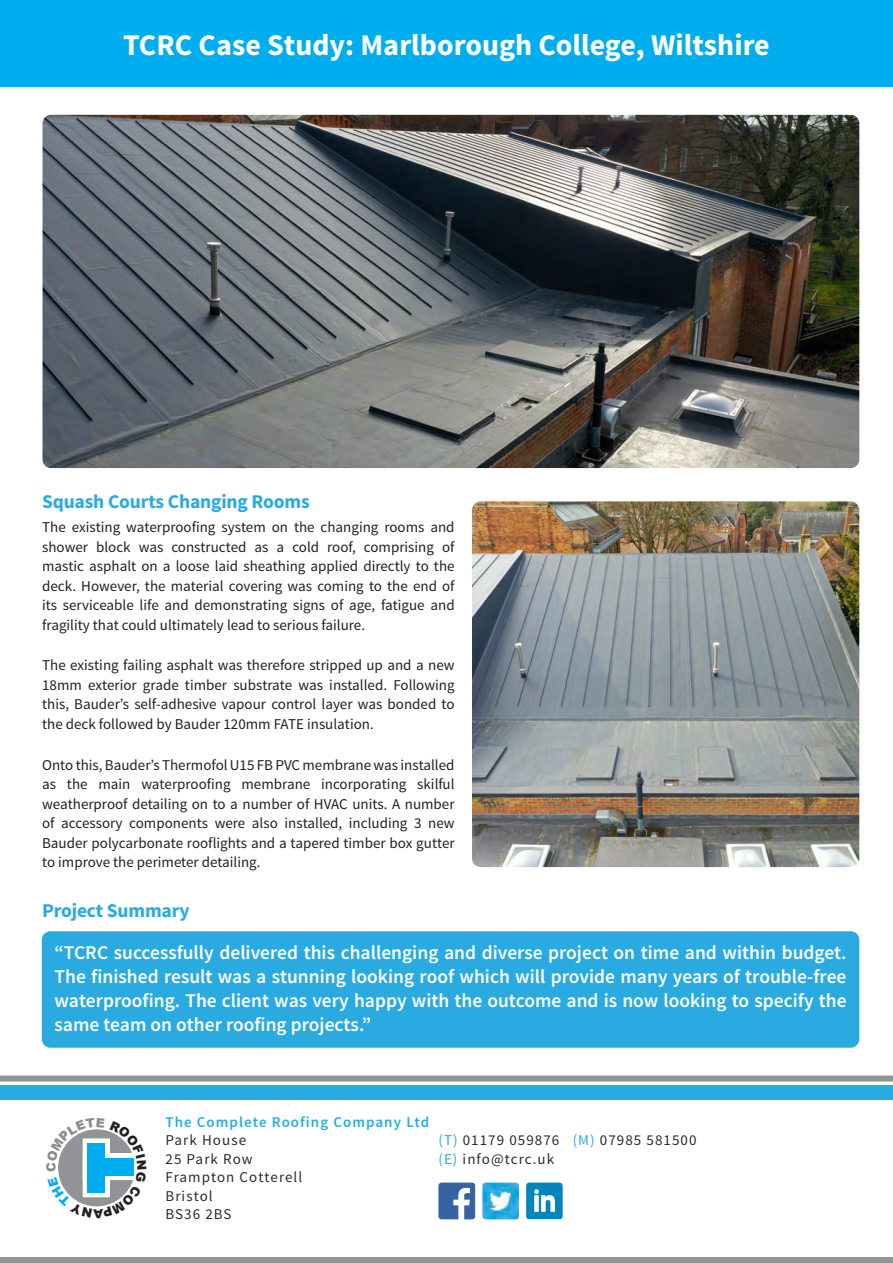
<style>
.page{position:relative;width:893px;height:1263px;background:#fff}
.page>*{position:absolute;margin:0;border:0;box-sizing:border-box;transform-origin:0 0}
.t1{font:700 30px "Source Sans Pro";color:#fff}
.t2{font:600 19.5px/24px "Source Sans Pro";color:#fff;text-align:justify}
.t3{font:700 19.5px "Source Sans Pro";letter-spacing:-.01em;color:#29abe2}
.t4{font:15px/19.5px "Source Sans Pro";color:#231f20;text-align:justify}
.t5{font:15px "Source Sans Pro";letter-spacing:.07em;color:#292c2f}
.t6{font:600 15px "Source Sans Pro";letter-spacing:.07em;color:#29abe2}
.s1{color:#29abe2}
</style>
<div class="page">
<img style="left:472px;top:501px;width:387px;height:366px">
<div style="left:0;top:0;width:893px;height:86px;background:#00aeef"></div>
<svg style="left:0;top:1075px;width:893px;height:188px"></svg>
<div style="left:42px;top:931px;width:817px;height:117px;background:#29abe2;border-radius:9px"></div>
<img style="left:43px;top:115px;width:816px;height:353px">
<div style="left:0;top:1085px;width:893px;height:15px;background:#29abe2"></div>
<svg style="left:46px;top:1118px;width:101px;height:100px"></svg>
<p class="t1" style="left:123px;top:26px;width:648px">TCRC Case Study: Marlborough College, Wiltshire</p>
<p class="t3" style="left:42px;top:489px;width:269px">Squash Courts Changing Rooms</p>
<p class="t4" style="left:42px;top:517px;width:414px">The existing waterproofing system on the changing rooms and shower block was constructed as a cold roof, comprising of mastic asphalt on a loose laid sheathing applied directly to the deck. However, the material covering was coming to the end of its serviceable life and demonstrating signs of age, fatigue and fragility that could ultimately lead to serious failure.</p>
<p class="t4" style="left:42px;top:656px;width:414px">The existing failing asphalt was therefore stripped up and a new 18mm exterior grade timber substrate was installed. Following this, Bauder’s self-adhesive vapour control layer was bonded to the deck followed by Bauder 120mm FATE insulation.</p>
<p class="t4" style="left:42px;top:755px;width:414px">Onto this, Bauder’s Thermofol U15 FB PVC membrane was installed as the main waterproofing membrane incorporating skilful weatherproof detailing on to a number of HVAC units. A number of accessory components were also installed, including 3 new Bauder polycarbonate rooflights and a tapered timber box gutter to improve the perimeter detailing.</p>
<p class="t3" style="left:42px;top:898px;width:149px">Project Summary</p>
<p class="t2" style="left:55px;top:941px;width:793px">“TCRC successfully delivered this challenging and diverse project on time and within budget.<br>The finished result was a stunning looking roof which will provide many years of trouble-free waterproofing. The client was very happy with the outcome and is now looking to specify the same team on other roofing projects.”</p>
<p class="t6" style="left:166px;top:1112px;width:265px">The Complete Roofing Company Ltd</p>
<p class="t5" style="left:166px;top:1131px;width:82px">Park House</p>
<p class="t5" style="left:166px;top:1149px;width:89px">25 Park Row</p>
<p class="t5" style="left:166px;top:1168px;width:138px">Frampton Cotterell</p>
<p class="t5" style="left:166px;top:1186px;width:49px">Bristol</p>
<p class="t5" style="left:166px;top:1205px;width:67px">BS36 2BS</p>
<p class="t5" style="left:438px;top:1131px;width:260px"><span class="s1">(T)</span> 01179 059876 <span class="s1">(M)</span> 07985 581500</p>
<p class="t5" style="left:438px;top:1149px;width:117px"><span class="s1">(E)</span> info@tcrc.uk</p>
</div>
